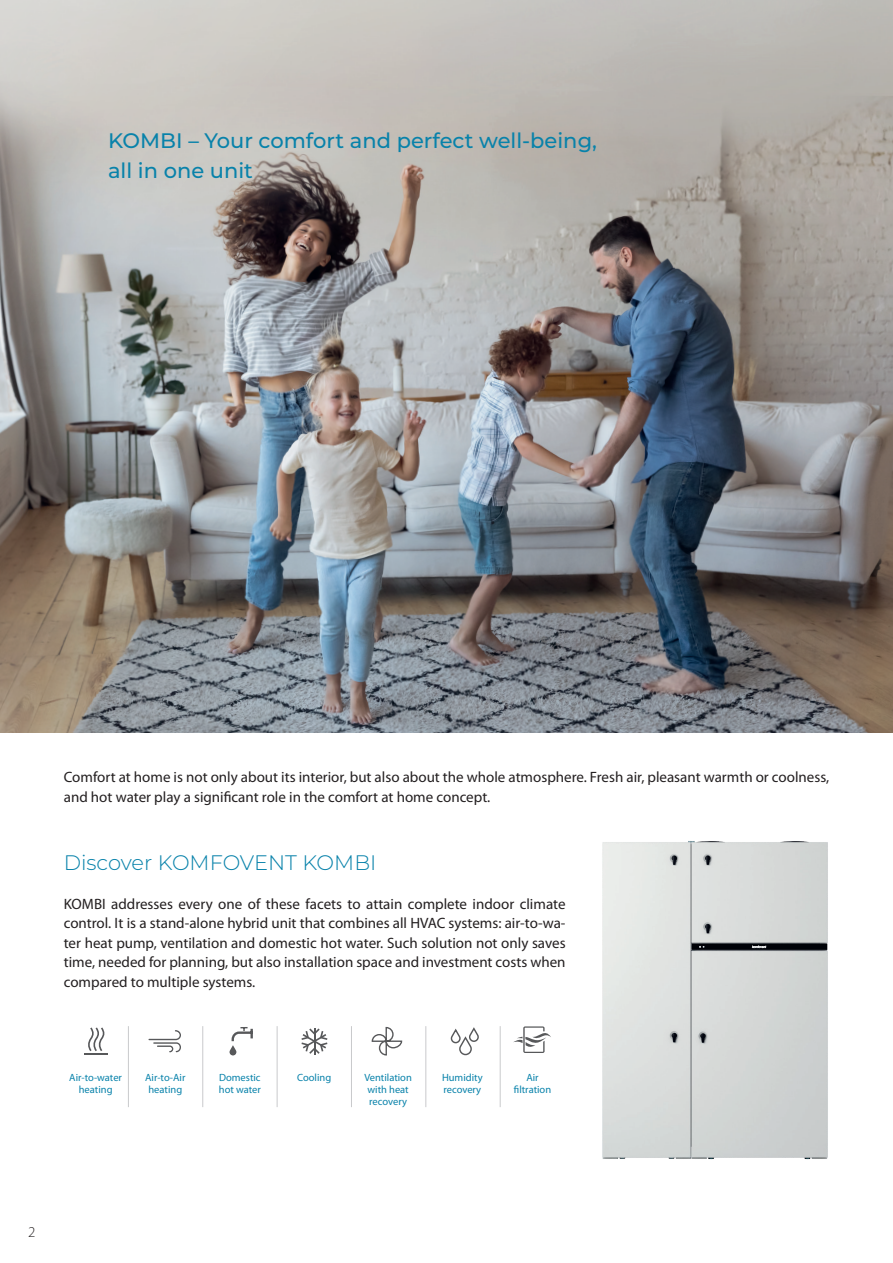
<style>
.page{position:relative;width:893px;height:1263px;background:#fff}
.page>*{position:absolute;margin:0;border:0;box-sizing:border-box;transform-origin:0 0}
.t1{font:500 21px/30px "Montserrat";color:#0882aa}
.t2{font:300 21px "Montserrat";color:#0882aa}
.t3{font:15px/19.5px "Myriad Pro";color:#231f20;text-align:justify}
.t4{font:300 15px "Myriad Pro";color:#231f20}
.t5{font:10.5px/12px "Myriad Pro";color:#0882aa;text-align:center}
</style>
<div class="page">
<img style="left:0;top:157px;width:893px;height:575px">
<div style="left:0;top:0;width:893px;height:157px;background:linear-gradient(to bottom,#c1c0bc,#aea8a1)"></div>
<img style="left:0;top:0;width:560px;height:672px">
<img style="left:602px;top:841px;width:226px;height:319px">
<hr style="left:84px;top:1053px;width:24px;height:2px;background:#57585a">
<svg style="left:88px;top:1027px;width:17px;height:24px"></svg>
<svg style="left:229px;top:1027px;width:24px;height:28px"></svg>
<svg style="left:301px;top:1028px;width:26px;height:26px"></svg>
<svg style="left:450px;top:1027px;width:29px;height:29px"></svg>
<svg style="left:371px;top:1026px;width:32px;height:30px"></svg>
<svg style="left:513px;top:1026px;width:38px;height:27px"></svg>
<svg style="left:149px;top:1030px;width:32px;height:22px"></svg>
<hr style="left:128px;top:1026px;width:1px;height:81px;background:#c9cacc">
<hr style="left:202px;top:1026px;width:1px;height:81px;background:#c9cacc">
<hr style="left:277px;top:1026px;width:1px;height:81px;background:#c9cacc">
<hr style="left:351px;top:1026px;width:1px;height:81px;background:#c9cacc">
<hr style="left:426px;top:1026px;width:1px;height:81px;background:#c9cacc">
<hr style="left:500px;top:1026px;width:1px;height:81px;background:#c9cacc">
<h1 class="t1" style="left:108px;top:125px;width:490px">KOMBI – Your comfort and perfect well-being, all in one unit</h1>
<p class="t3" style="left:64px;top:768px;width:767px">Comfort at home is not only about its interior, but also about the whole atmosphere. Fresh air, pleasant warmth or coolness, and hot water play a significant role in the comfort at home concept.</p>
<h1 class="t2" style="left:64px;top:848px;width:314px">Discover KOMFOVENT KOMBI</h1>
<p class="t3" style="left:64px;top:894px;width:503px">KOMBI addresses every one of these facets to attain complete indoor climate control. It is a stand-alone hybrid unit that combines all HVAC systems: air-to-wa&shy;ter heat pump, ventilation and domestic hot water. Such solution not only saves time, needed for planning, but also installation space and investment costs when compared to multiple systems.</p>
<p class="t5" style="left:69px;top:1071px;width:54px">Air-to-water heating</p>
<p class="t5" style="left:145px;top:1071px;width:42px">Air-to-Air heating</p>
<p class="t5" style="left:219px;top:1071px;width:44px;text-align:left">Domestic hot water</p>
<p class="t5" style="left:297px;top:1071px;width:36px">Cooling</p>
<p class="t5" style="left:364px;top:1071px;width:49px;text-align:left">Ventilation with heat recovery</p>
<p class="t5" style="left:442px;top:1071px;width:42px;text-align:left">Humidity recovery</p>
<p class="t5" style="left:514px;top:1071px;width:39px">Air filtration</p>
<p class="t4" style="left:28px;top:1224px;width:9px">2</p>
</div>
